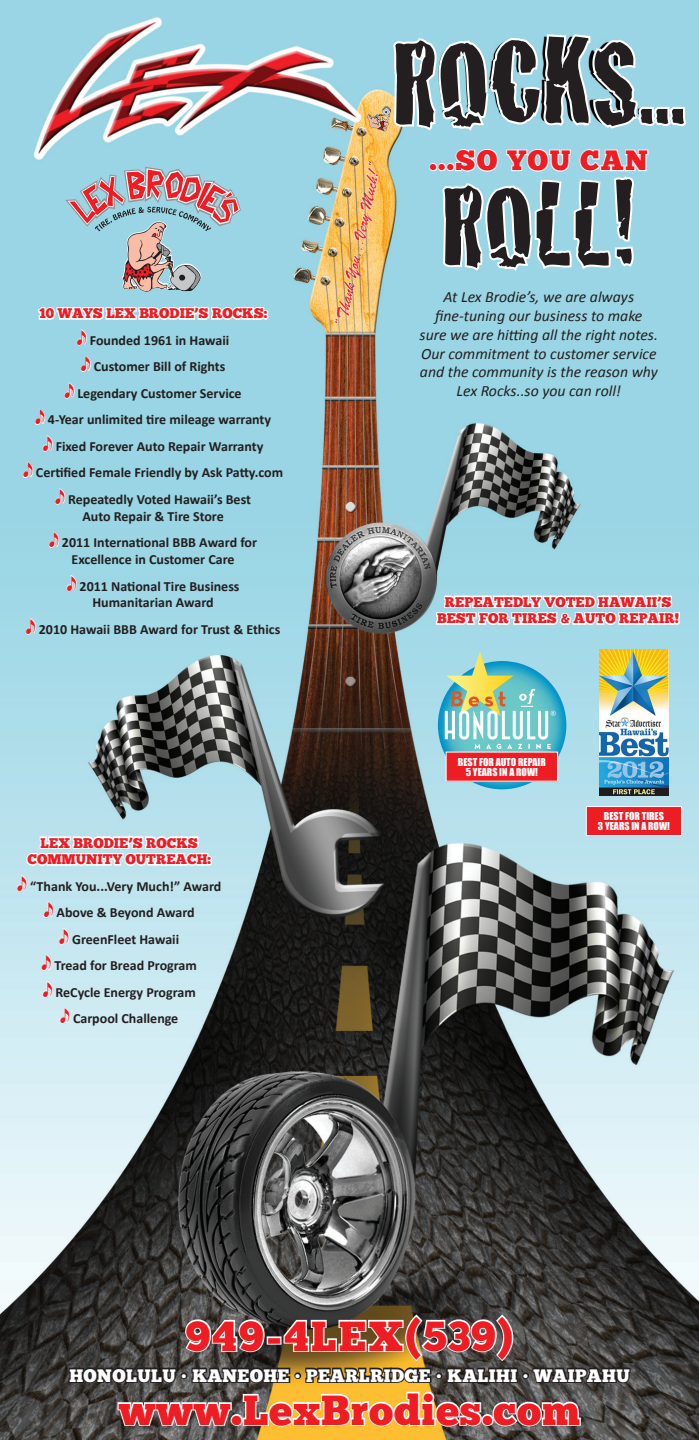
<style>
.page{position:relative;width:699px;height:1440px;background:#fff}
.page>*{position:absolute;margin:0;border:0;box-sizing:border-box;transform-origin:0 0}
.t1{font:126.7px "Cracked";color:#231f20}
.t2{font:120px "Cracked";color:#231f20}
.t3{font:42px "Chunk Five";letter-spacing:.02em;color:#ee1d23}
.t4{font:42px "Chunk Five";letter-spacing:.05em;color:#ee1d23}
.t5{font:28px "Chunk Five";color:#ee1d23}
.t6{font:18px "Chunk Five";letter-spacing:.02em;color:#fff}
.t7{font:italic 15.7px/18.9px "Calibri";color:#231f20;text-align:center}
.t8{font:700 14px/26.5px "Calibri";color:#231f20;text-align:center}
.t9{font:14px/16.8px "Chunk Five";color:#ee1d23;text-align:center}
.t10{font:10px/10px "Impact";color:#fff;text-align:center}
.s1{font-family:"Jazz";font-weight:400;font-size:15.8px;color:#ee1d23}
</style>
<div class="page">
<img style="left:0;top:0;width:698px;height:1440px">
<svg style="left:36px;top:302px;width:233px;height:19px"></svg>
<svg style="left:76px;top:328px;width:12px;height:19px"></svg>
<svg style="left:80px;top:355px;width:12px;height:18px"></svg>
<svg style="left:63px;top:381px;width:12px;height:19px"></svg>
<svg style="left:34px;top:408px;width:12px;height:18px"></svg>
<svg style="left:42px;top:434px;width:11px;height:19px"></svg>
<svg style="left:22px;top:461px;width:12px;height:18px"></svg>
<svg style="left:54px;top:487px;width:12px;height:19px"></svg>
<svg style="left:48px;top:531px;width:12px;height:18px"></svg>
<svg style="left:65px;top:574px;width:12px;height:18px"></svg>
<svg style="left:25px;top:617px;width:12px;height:19px"></svg>
<svg style="left:16px;top:833px;width:197px;height:59px"></svg>
<svg style="left:42px;top:901px;width:12px;height:18px"></svg>
<svg style="left:58px;top:927px;width:12px;height:18px"></svg>
<svg style="left:40px;top:954px;width:12px;height:18px"></svg>
<svg style="left:41px;top:980px;width:12px;height:18px"></svg>
<svg style="left:59px;top:1007px;width:12px;height:18px"></svg>
<img style="left:125px;top:232px;width:33px;height:30px">
<svg style="left:65px;top:167px;width:176px;height:65px;background:#b0a8b1"></svg>
<svg style="left:391px;top:32px;width:297px;height:243px"></svg>
<svg style="left:67px;top:1313px;width:564px;height:115px;background:#766d5a"></svg>
<svg style="left:433px;top:590px;width:248px;height:36px"></svg>
<img style="left:599px;top:650px;width:69px;height:146px">
<div style="left:586px;top:807px;width:95px;height:29px;background:#ee1d23"></div>
<div style="left:585px;top:806px;width:96px;height:30px;border:1px solid #fff"></div>
<svg style="left:438px;top:651px;width:128px;height:138px;background:#8ecbc9"></svg>
<div style="left:446px;top:752px;width:111px;height:29px;background:#ee1d23"></div>
<h1 class="t1" style="left:392px;top:-18px;width:294px">ROCKS...</h1>
<p class="t9" style="left:39px;top:305px;width:230px">10 WAYS LEX BRODIE’S ROCKS:</p>
<p class="t8" style="left:23px;top:327px;width:261px"><span class="s1">E</span> Founded 1961 in Hawaii<br><span class="s1">E</span> Customer Bill of Rights<br><span class="s1">E</span> Legendary Customer Service<br><span class="s1">E</span> 4-Year unlimited tire mileage warranty<br><span class="s1">E</span> Fixed Forever Auto Repair Warranty<br><span class="s1">E</span> Certified Female Friendly by Ask Patty.com <span class="s1">E</span> Repeatedly Voted Hawaii’s Best</p>
<p class="t8" style="left:49px;top:503px;width:209px">Auto Repair &amp; Tire Store<br><span class="s1">E</span> 2011 International BBB Award for</p>
<p class="t8" style="left:67px;top:546px;width:174px">Excellence in Customer Care<br><span class="s1">E</span> 2011 National Tire Business</p>
<p class="t8" style="left:26px;top:590px;width:256px">Humanitarian Award<br><span class="s1">E</span> 2010 Hawaii BBB Award for Trust &amp; Ethics</p>
<p class="t9" style="left:27px;top:834px;width:185px">LEX BRODIE’S ROCKS<br>COMMUNITY OUTREACH:</p>
<p class="t8" style="left:17px;top:873px;width:206px"><span class="s1">E</span> “Thank You...Very Much!” Award<br><span class="s1">E</span> Above &amp; Beyond Award<br><span class="s1">E</span> GreenFleet Hawaii<br><span class="s1">E</span> Tread for Bread Program<br><span class="s1">E</span> ReCycle Energy Program<br><span class="s1">E</span> Carpool Challenge</p>
<h3 class="t5" style="left:429px;top:144px;width:218px">...SO YOU CAN</h3>
<h2 class="t2" style="left:441px;top:130px;width:196px">ROLL!</h2>
<p class="t7" style="left:419px;top:287px;width:240px">At Lex Brodie’s, we are always fine-tuning our business to make<br>sure we are hitting all the right notes.<br>Our commitment to customer service and the community is the reason why Lex Rocks..so you can roll!</p>
<p class="t9" style="left:445px;top:593px;width:21px">REPEA</p>
<p class="t9" style="left:494px;top:593px;width:20px">TEDL</p>
<p class="t9" style="left:531px;top:593px;width:88px">Y VOTED HAWAII</p>
<p class="t9" style="left:656px;top:593px;width:16px">’S</p>
<p class="t9" style="left:437px;top:610px;width:85px">BEST FOR TIRE</p>
<p class="t9" style="left:546px;top:610px;width:93px">S &amp; AUTO REPAIR</p>
<p class="t9" style="left:674px;top:610px;width:6px">!</p>
<p class="t10" style="left:458px;top:756px;width:89px">BEST FOR AUTO REPAIR<br>5 YEARS IN A ROW!</p>
<p class="t10" style="left:597px;top:811px;width:73px">BEST FOR TIRES<br>3 YEARS IN A ROW!</p>
<h3 class="t4" style="left:186px;top:1311px;width:329px">949-4LEX(539)</h3>
<p class="t6" style="left:69px;top:1365px;width:561px">HONOLULU • KANEOHE • PEARLRIDGE • KALIHI • WAIPAHU</p>
<h3 class="t3" style="left:119px;top:1385px;width:462px">WWW.LEXBRODIES.COM</h3>
</div>
